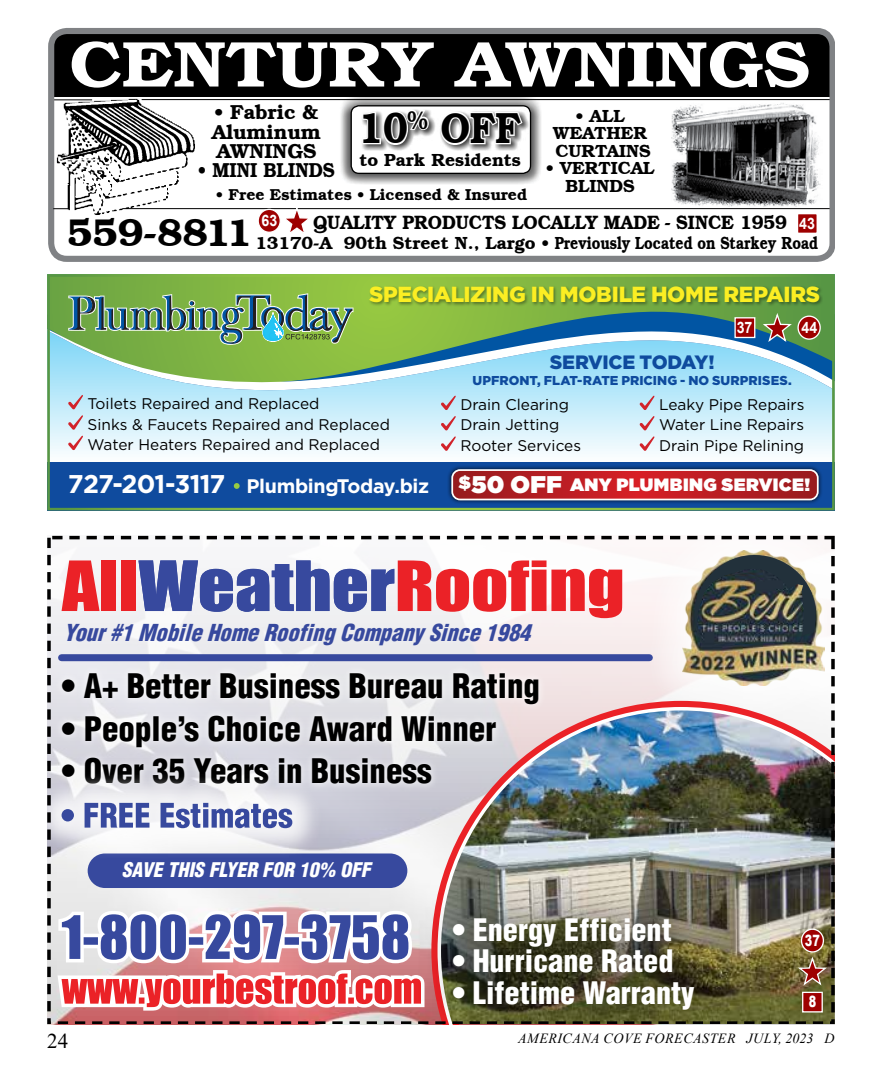
<style>
.page{position:relative;width:882px;height:1071px;background:#fff}
.page>*{position:absolute;margin:0;border:0;box-sizing:border-box;transform-origin:0 0}
.t1{font:600 64.75px "Bookman";color:#fff;scale:1.1 1}
.t2{font:600 43.4px "Bookman";color:#000;scale:.85 1}
.t3{font:600 38.5px "Bookman";color:#000}
.t4{font:900 condensed 33.07px "Helvetica";color:#000}
.t5{font:900 condensed 30.28px "Helvetica";color:#fff}
.t6{font:italic 900 condensed 22.75px "Helvetica";color:#37499e}
.t7{font:900 21.88px "Gotham";letter-spacing:-.015em;color:#fbee23}
.t8{font:21px "Times New Roman";color:#000}
.t9{font:600 20.12px/19.2px "Bookman";color:#000;text-align:justify}
.t10{font:600 20.12px "Bookman";color:#000;scale:.9 1}
.t11{font:italic 900 condensed 19.78px "Helvetica";color:#fff}
.t12{font:700 19.6px "Gotham";letter-spacing:-.02em;color:#fff}
.t13{font:600 19.25px "Bookman";color:#000;scale:.92 1}
.t14{font:900 19.25px "Gotham";letter-spacing:-.015em;color:#0f4b9e}
.t15{font:900 17.85px "Gotham";letter-spacing:.02em;color:#fff}
.t16{font:600 17.5px/17.5px "Bookman";color:#000;text-align:center}
.t17{font:600 15.75px "Bookman";color:#000}
.t18{font:700 15.75px "Arial";color:#fff;scale:.9 1}
.t19{font:900 15.58px "Arial";color:#fff;scale:.72 1}
.t20{font:15.4px/20.3px "Gotham";color:#000}
.t21{font:italic 14px "Times New Roman";letter-spacing:.035em;color:#000}
.t22{font:900 12.95px "Gotham";letter-spacing:.005em;color:#0f4b9e}
.s1{font-size:25.72px}
.s2{font-size:18.03px}
.s3{font-size:24.15px}
</style>
<div class="page">
<img style="left:47px;top:536px;width:788px;height:488px">
<svg style="left:57px;top:168px;width:138px;height:47px"></svg>
<img style="left:57px;top:99px;width:138px;height:69px">
<img style="left:672px;top:100px;width:150px;height:110px">
<hr style="left:142px;top:99px;width:690px;height:1px;background:#000">
<hr style="left:51px;top:100px;width:41px;height:1px;background:#000">
<div style="left:53px;top:34px;width:778px;height:62px;background:#000"></div>
<hr style="left:122px;top:208px;width:711px;height:1px;background:#000">
<div style="left:48px;top:28px;width:787px;height:234px;border:6px solid #808285;border-radius:16px"></div>
<svg style="left:53px;top:208px;width:16px;height:1px"></svg>
<svg style="left:340px;top:96px;width:202px;height:88px;background:#a0a0a0"></svg>
<div style="left:351px;top:106px;width:180px;height:67px;background:#fff;border-radius:8px"></div>
<div style="left:351px;top:105px;width:180px;height:69px;border:1px solid #000;border-radius:8px"></div>
<svg style="left:362px;top:109px;width:167px;height:42px"></svg>
<svg style="left:362px;top:109px;width:69px;height:37px"></svg>
<svg style="left:439px;top:110px;width:85px;height:74px"></svg>
<svg style="left:281px;top:208px;width:32px;height:24px"></svg>
<div style="left:258px;top:209px;width:22px;height:23px;background:#9e0000;border-radius:50%"></div>
<div style="left:258px;top:209px;width:23px;height:24px;border:1px solid #fff;border-radius:50%"></div>
<div style="left:798px;top:214px;width:19px;height:19px;background:#9e0000"></div>
<div style="left:797px;top:213px;width:21px;height:21px;border:1px solid #fff"></div>
<svg style="left:51px;top:415px;width:780px;height:39px"></svg>
<svg style="left:51px;top:278px;width:780px;height:50px;background:#6ea74e"></svg>
<svg style="left:51px;top:328px;width:780px;height:87px;background:#a2d3ce"></svg>
<div style="left:369px;top:285px;width:454px;height:22px;background:#000;opacity:.37"></div>
<div style="left:47px;top:462px;width:788px;height:48px;background:#0f4b9e"></div>
<svg style="left:68px;top:394px;width:16px;height:15px"></svg>
<svg style="left:68px;top:415px;width:16px;height:35px"></svg>
<svg style="left:441px;top:395px;width:15px;height:35px"></svg>
<svg style="left:441px;top:436px;width:15px;height:15px"></svg>
<svg style="left:640px;top:395px;width:15px;height:35px"></svg>
<svg style="left:640px;top:436px;width:15px;height:15px"></svg>
<svg style="left:68px;top:293px;width:285px;height:52px;background:#74a267"></svg>
<div style="left:447px;top:465px;width:376px;height:40px;background:#000;opacity:.75"></div>
<svg style="left:452px;top:470px;width:366px;height:30px;background:#b61d22"></svg>
<div style="left:451px;top:469px;width:368px;height:31px;border:2px solid #fff;border-radius:8px"></div>
<svg style="left:761px;top:313px;width:33px;height:31px"></svg>
<div style="left:798px;top:316px;width:22px;height:23px;background:#9e0000;border-radius:50%"></div>
<div style="left:797px;top:316px;width:24px;height:24px;border:1px solid #fff;border-radius:50%"></div>
<div style="left:735px;top:318px;width:20px;height:19px;background:#9e0000"></div>
<div style="left:734px;top:317px;width:21px;height:21px;border:1px solid #fff"></div>
<h1 class="t1" style="left:69px;top:26px;width:675px">CENTURY AWNINGS</h1>
<p class="t16" style="left:553px;top:107px;width:99px">• ALL<br>WEATHER<br>CURTAINS</p>
<p class="t16" style="left:546px;top:160px;width:110px">• VERTICAL<br>BLINDS</p>
<h3 class="t9" style="left:212px;top:103px;width:111px">• Fabric &amp; Aluminum AWNINGS</h3>
<h3 class="t10" style="left:198px;top:158px;width:154px">• MINI BLINDS</h3>
<h2 class="t2" style="left:359px;top:102px;width:192px">10<sup>%</sup> OFF</h2>
<p class="t16" style="left:359px;top:152px;width:163px">to Park Residents</p>
<p class="t17" style="left:216px;top:185px;width:313px">• Free Estimates • Licensed &amp; Insured</p>
<h3 class="t3" style="left:67px;top:210px;width:186px">559-8811</h3>
<p class="t18" style="left:262px;top:209px;width:19px">63</p>
<p class="t18" style="left:799px;top:212px;width:19px">43</p>
<p class="t13" style="left:313px;top:211px;width:516px">QUALITY PRODUCTS LOCALLY MADE - SINCE 1959</p>
<p class="t16" style="left:255px;top:234px;width:564px">13170-A 90th Street N., Largo • Previously Located on Starkey Road</p>
<h3 class="t7" style="left:369px;top:279px;width:452px">SPECIALIZING IN MOBILE HOME REPAIRS</h3>
<p class="t18" style="left:737px;top:316px;width:19px">37</p>
<p class="t18" style="left:802px;top:316px;width:19px">44</p>
<p class="t14" style="left:550px;top:349px;width:166px">SERVICE TODAY!</p>
<p class="t22" style="left:473px;top:371px;width:321px">UPFRONT, FLAT-RATE PRICING - NO SURPRISES.</p>
<p class="t20" style="left:88px;top:393px;width:304px">Toilets Repaired and Replaced<br>Sinks &amp; Faucets Repaired and Replaced<br>Water Heaters Repaired and Replaced</p>
<p class="t20" style="left:460px;top:394px;width:122px">Drain Clearing<br>Drain Jetting<br>Rooter Services</p>
<p class="t20" style="left:659px;top:394px;width:147px;text-align:justify">Leaky Pipe Repairs Water Line Repairs Drain Pipe Relining</p>
<p class="t12" style="left:68px;top:473px;width:363px"><span class="s1">727-201-3117</span> • PlumbingToday.biz</p>
<p class="t15" style="left:459px;top:472px;width:353px"><span class="s2">$</span><span class="s3">50 OFF</span> ANY PLUMBING SERVICE!</p>
<h3 class="t6" style="left:63px;top:619px;width:476px">Your#1MobileHomeRoofingCompanySince1984</h3>
<h3 class="t4" style="left:62px;top:665px;width:480px">• A+ Better Business Bureau Rating</h3>
<h3 class="t4" style="left:62px;top:708px;width:436px">• People’s Choice Award Winner</h3>
<h3 class="t4" style="left:62px;top:751px;width:372px">• Over 35 Years in Business</h3>
<p class="t11" style="left:122px;top:858px;width:255px">SAVE THIS FLYER FOR 10% OFF</p>
<h3 class="t5" style="left:452px;top:911px;width:221px">• Energy Efficient</h3>
<h3 class="t5" style="left:452px;top:942px;width:223px">• Hurricane Rated</h3>
<h3 class="t5" style="left:452px;top:974px;width:244px">• Lifetime Warranty</h3>
<p class="t19" style="left:805px;top:929px;width:22px">37</p>
<p class="t19" style="left:809px;top:990px;width:12px">8</p>
<h3 class="t8" style="left:47px;top:1026px;width:22px">24</h3>
<p class="t21" style="left:518px;top:1029px;width:318px">AMERICANA COVE FORECASTER JULY, 2023 D</p>
</div>
